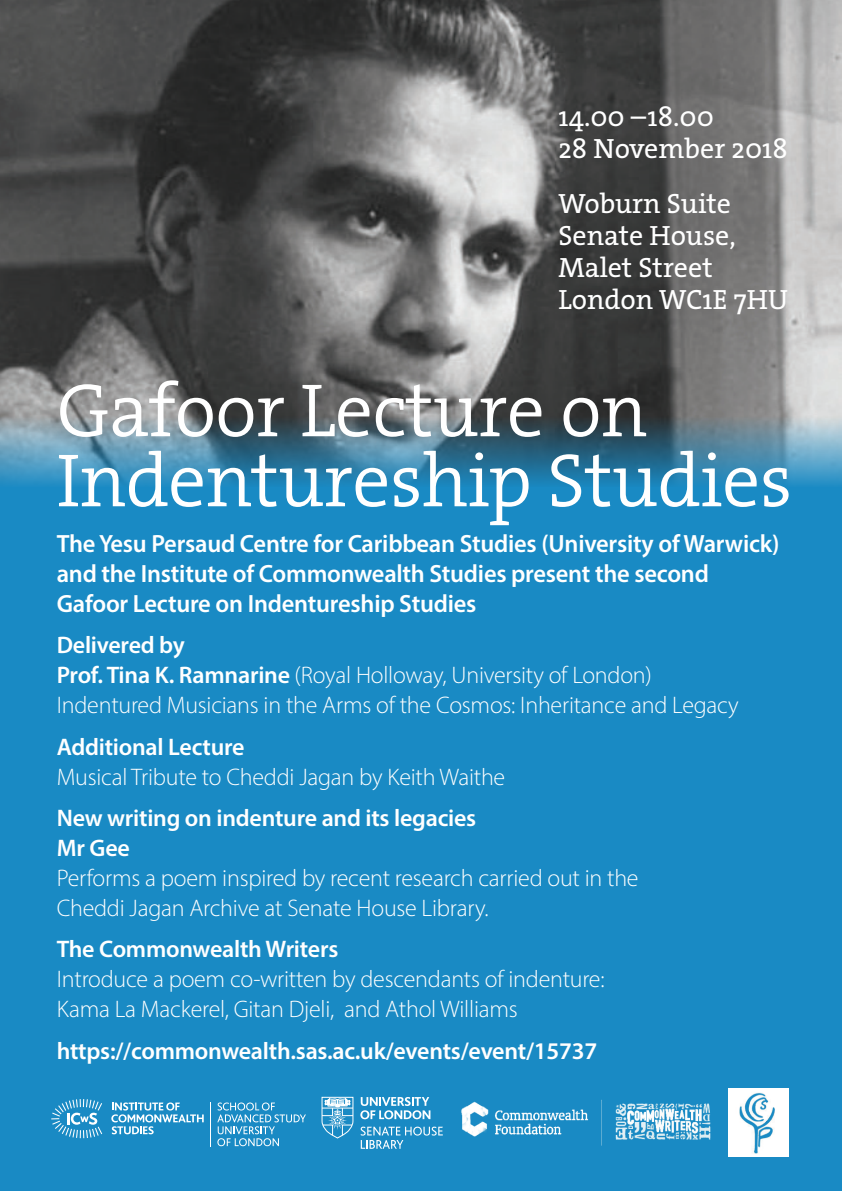
<style>
.page{position:relative;width:842px;height:1191px;background:#fff}
.page>*{position:absolute;margin:0;border:0;box-sizing:border-box;transform-origin:0 0}
.t1{font:76px/70px "The Serif HP4 Se Lig";letter-spacing:-.01em;color:#fff}
.t2{font:28px/32px "The Serif HP5 Plain";color:#fff}
.t3{font:600 25px/30px "Myriad Pro";letter-spacing:-.01em;color:#fff}
.t4{font:300 24px/30px "Myriad Pro";letter-spacing:-.01em;color:#fff}
.t5{font:600 24px "Myriad Pro";letter-spacing:-.01em;color:#fff}
.s1{font-weight:600}
</style>
<div class="page">
<img style="left:0;top:0;width:842px;height:416px">
<div style="left:0;top:488px;width:842px;height:703px;background:#198ac4"></div>
<hr style="left:210px;top:1102px;width:1px;height:44px;background:#fff">
<svg style="left:111px;top:1102px;width:93px;height:32px"></svg>
<svg style="left:217px;top:1102px;width:89px;height:44px"></svg>
<svg style="left:51px;top:1099px;width:51px;height:39px"></svg>
<svg style="left:322px;top:1097px;width:31px;height:41px"></svg>
<svg style="left:360px;top:1097px;width:70px;height:22px"></svg>
<svg style="left:361px;top:1126px;width:82px;height:22px"></svg>
<img style="left:461px;top:1100px;width:250px;height:45px">
<img style="left:729px;top:1089px;width:60px;height:67px">
<svg style="left:0;top:416px;width:842px;height:72px"></svg>
<p class="t2" style="left:558px;top:101px;width:231px">14.00 –18.00<br>28 November 2018</p>
<p class="t2" style="left:558px;top:187px;width:231px">Woburn Suite<br>Senate House,<br>Malet Street<br>London WC1E 7HU</p>
<p class="t1" style="left:57px;top:376px;width:737px">Gafoor Lecture on<br>Indentureship Studies</p>
<p class="t3" style="left:57px;top:528px;width:724px">The Yesu Persaud Centre for Caribbean Studies (University of Warwick) and the Institute of Commonwealth Studies present the second<br>Gafoor Lecture on Indentureship Studies</p>
<p class="t4" style="left:57px;top:630px;width:683px"><span class="s1">Delivered by<br>Prof. Tina K. Ramnarine</span> (Royal Holloway, University of London)<br>Indentured Musicians in the Arms of the Cosmos: Inheritance and Legacy</p>
<p class="t4" style="left:57px;top:731px;width:450px"><span class="s1">Additional Lecture<br></span>Musical Tribute to Cheddi Jagan by Keith Waithe</p>
<p class="t4" style="left:57px;top:802px;width:583px"><span class="s1">New writing on indenture and its legacies<br>Mr Gee<br></span>Performs a poem inspired by recent research carried out in the Cheddi Jagan Archive at Senate House Library.</p>
<p class="t4" style="left:57px;top:934px;width:549px"><span class="s1">The Commonwealth Writers<br></span>Introduce a poem co-written by descendants of indenture:<br>Kama La Mackerel, Gitan Djeli, and Athol Williams</p>
<p class="t5" style="left:57px;top:1035px;width:542px">https://commonwealth.sas.ac.uk/events/event/15737</p>
</div>
